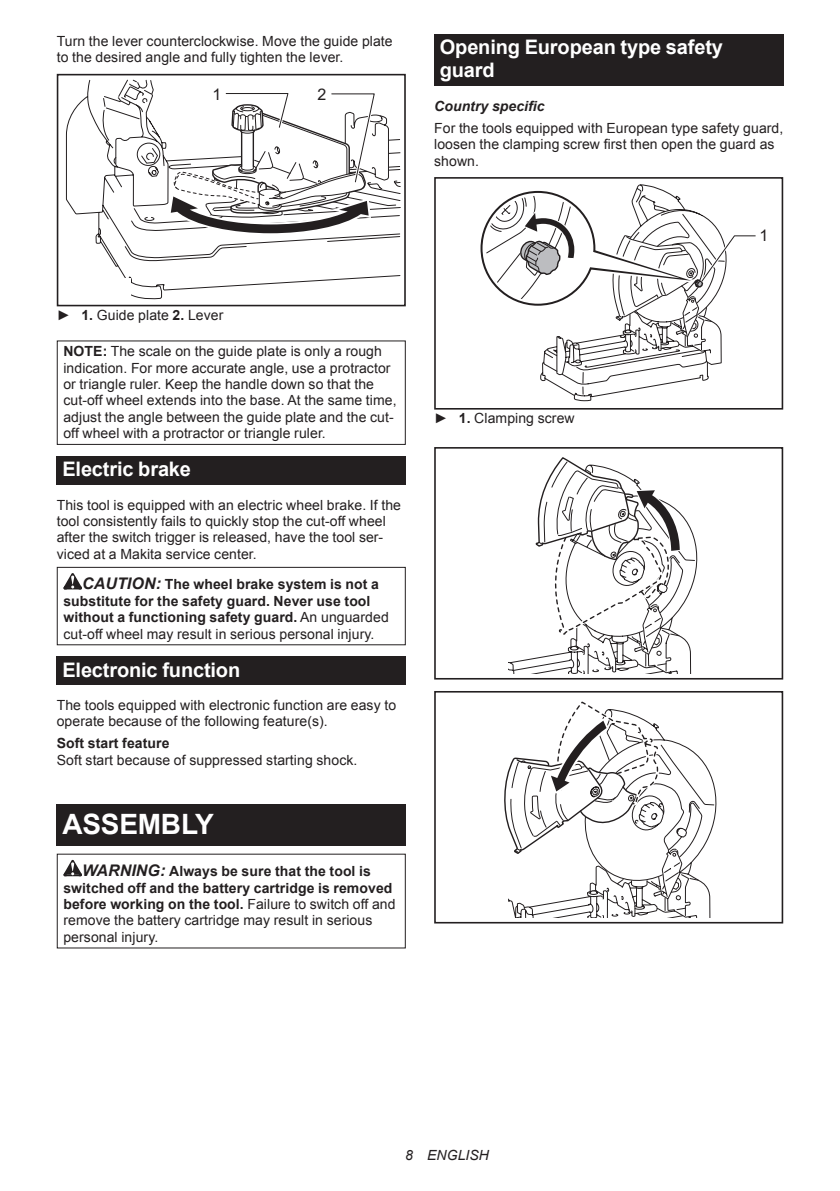
<style>
.page{position:relative;width:840px;height:1191px;background:#fff}
.page>*{position:absolute;margin:0;border:0;box-sizing:border-box;transform-origin:0 0}
.t1{font:700 28px "Arial";letter-spacing:-.01em;color:#fff}
.t2{font:700 20px/23.4px "Arial";letter-spacing:-.01em;color:#fff}
.t3{font:16px "Arial";color:#231f20}
.t4{font:14px/16.4px "Arial";letter-spacing:.005em;color:#231f20}
.t5{font:700 14px/16.4px "Arial";letter-spacing:.005em;color:#231f20}
.t6{font:italic 700 14px "Arial";letter-spacing:.005em;color:#231f20}
.t7{font:italic 14px "Arial";letter-spacing:.005em;color:#231f20}
.s1{font-weight:700}
.s2{font-style:italic;font-size:16px}
.s3{font-weight:400}
</style>
<div class="page">
<svg style="left:66px;top:79px;width:335px;height:221px"></svg>
<div style="left:57px;top:278px;width:73px;height:28px;background:#fff"></div>
<div style="left:57px;top:74px;width:348px;height:232px;border:2px solid #231f20"></div>
<svg style="left:113px;top:74px;width:288px;height:163px"></svg>
<div style="left:57px;top:340px;width:348px;height:105px;border:1px solid #231f20"></div>
<div style="left:57px;top:456px;width:348px;height:29px;background:#231f20"></div>
<svg style="left:63px;top:573px;width:19px;height:16px"></svg>
<div style="left:57px;top:567px;width:348px;height:78px;border:1px solid #231f20"></div>
<div style="left:57px;top:656px;width:348px;height:29px;background:#231f20"></div>
<div style="left:57px;top:804px;width:348px;height:41px;background:#231f20"></div>
<svg style="left:63px;top:860px;width:19px;height:16px"></svg>
<div style="left:434px;top:34px;width:348px;height:52px;background:#231f20"></div>
<div style="left:434px;top:177px;width:348px;height:232px;border:2px solid #231f20"></div>
<svg style="left:483px;top:196px;width:273px;height:206px"></svg>
<svg style="left:508px;top:457px;width:183px;height:217px"></svg>
<div style="left:434px;top:447px;width:348px;height:232px;border:2px solid #231f20"></div>
<svg style="left:504px;top:701px;width:206px;height:216px"></svg>
<div style="left:434px;top:895px;width:73px;height:28px;background:#fff"></div>
<div style="left:434px;top:691px;width:348px;height:232px;border:2px solid #231f20"></div>
<p class="t4" style="left:57px;top:33px;width:337px">Turn the lever counterclockwise. Move the guide plate to the desired angle and fully tighten the lever.</p>
<p class="t3" style="left:212px;top:83px;width:10px">1</p>
<p class="t3" style="left:317px;top:84px;width:10px">2</p>
<p class="t4" style="left:57px;top:307px;width:168px">► <span class="s1">1.</span> Guide plate <span class="s1">2.</span> Lever</p>
<p class="t4" style="left:63px;top:343px;width:334px"><span class="s1">NOTE:</span> The scale on the guide plate is only a rough indication. For more accurate angle, use a protractor or triangle ruler. Keep the handle down so that the cut-off wheel extends into the base. At the same time, adjust the angle between the guide plate and the cut&shy;off wheel with a protractor or triangle ruler.</p>
<h2 class="t2" style="left:62px;top:458px;width:130px">Electric brake</h2>
<p class="t4" style="left:57px;top:496px;width:345px">This tool is equipped with an electric wheel brake. If the tool consistently fails to quickly stop the cut-off wheel after the switch trigger is released, have the tool ser&shy;viced at a Makita service center.</p>
<p class="t5" style="left:63px;top:577px;width:326px;text-indent:19px"><span class="s2">CAUTION:</span> The wheel brake system is not a substitute for the safety guard. Never use tool without a functioning safety guard. <span class="s3">An unguarded cut-off wheel may result in serious personal injury.</span></p>
<h2 class="t2" style="left:62px;top:658px;width:179px">Electronic function</h2>
<p class="t4" style="left:57px;top:697px;width:341px">The tools equipped with electronic function are easy to operate because of the following feature(s).</p>
<p class="t5" style="left:57px;top:736px;width:114px">Soft start feature</p>
<p class="t4" style="left:57px;top:752px;width:302px">Soft start because of suppressed starting shock.</p>
<h1 class="t1" style="left:62px;top:805px;width:153px">ASSEMBLY</h1>
<p class="t5" style="left:63px;top:863px;width:333px;text-indent:19px"><span class="s2">WARNING:</span> Always be sure that the tool is switched off and the battery cartridge is removed before working on the tool. <span class="s3">Failure to switch off and remove the battery cartridge may result in serious personal injury.</span></p>
<h2 class="t2" style="left:439px;top:36px;width:284px">Opening European type safety guard</h2>
<p class="t6" style="left:434px;top:97px;width:112px">Country specific</p>
<p class="t4" style="left:434px;top:120px;width:350px">For the tools equipped with European type safety guard, loosen the clamping screw first then open the guard as shown.</p>
<p class="t4" style="left:434px;top:410px;width:142px">► <span class="s1">1.</span> Clamping screw</p>
<p class="t3" style="left:759px;top:225px;width:10px">1</p>
<p class="t7" style="left:405px;top:1146px;width:85px">8 ENGLISH</p>
</div>
